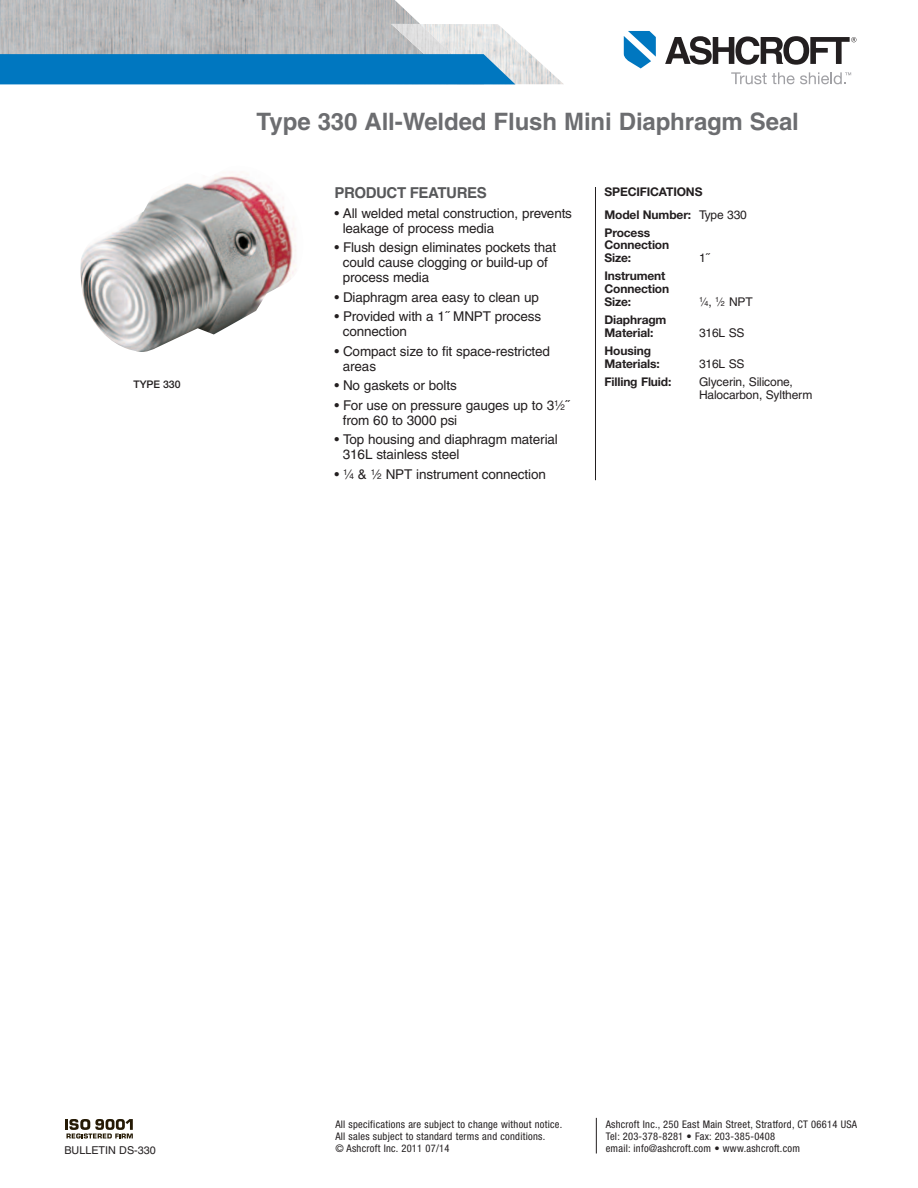
<style>
.page{position:relative;width:918px;height:1188px;background:#fff}
.page>*{position:absolute;margin:0;border:0;box-sizing:border-box;transform-origin:0 0}
.t1{font:700 24px "Helvetica";letter-spacing:-.005em;color:#6c6d70}
.t2{font:700 15px "Helvetica";letter-spacing:-.03em;color:#57585a}
.t3{font:13.5px/15px "Helvetica";letter-spacing:-.01em;color:#231f20}
.t4{font:700 12px/12.8px "Helvetica Neue";letter-spacing:-.01em;color:#231f20}
.t5{font:12px/12.8px "Helvetica";letter-spacing:-.01em;color:#231f20}
.t6{font:12px "Helvetica";letter-spacing:-.01em;color:#231f20;scale:.9 1}
.t7{font:10.8px "Helvetica";color:#231f20}
.t8{font:condensed 10.5px/12px "Helvetica Neue";letter-spacing:.025em;color:#231f20}
.t9{font:500 10.5px "Helvetica Neue";color:#231f20}
.s1{font-size:8.1px}
.s2{font-family:"Helvetica";font-weight:400}
.s3{font-size:7.2px}
</style>
<div class="page">
<hr style="left:12px;top:84px;width:445px;height:1px;background:#ceced0">
<img style="left:0;top:0;width:420px;height:24px">
<svg style="left:624px;top:31px;width:32px;height:37px"></svg>
<svg style="left:665px;top:36px;width:191px;height:29px"></svg>
<svg style="left:731px;top:72px;width:120px;height:12px"></svg>
<svg style="left:0;top:24px;width:563px;height:60px;background:#70a5c6"></svg>
<svg style="left:65px;top:1119px;width:68px;height:20px"></svg>
<hr style="left:595px;top:187px;width:1px;height:293px;background:#231f20">
<hr style="left:596px;top:1118px;width:1px;height:35px;background:#231f20">
<img style="left:80px;top:173px;width:216px;height:179px">
<p class="t9" style="left:134px;top:381px;width:49px">TYPE 330</p>
<h1 class="t1" style="left:256px;top:112px;width:544px">Type 330 All-Welded Flush Mini Diaphragm Seal</h1>
<p class="t2" style="left:334px;top:184px;width:154px">PRODUCT FEATURES</p>
<p class="t3" style="left:343px;top:207px;width:231px;text-indent:-8px">• All welded metal construction, prevents leakage of process media</p>
<p class="t3" style="left:343px;top:241px;width:215px;text-indent:-8px">• Flush design eliminates pockets that could cause clogging or build-up of process media</p>
<p class="t3" style="left:335px;top:291px;width:206px">• Diaphragm area easy to clean up</p>
<p class="t3" style="left:343px;top:310px;width:200px;text-indent:-8px">• Provided with a 1˝ MNPT process connection</p>
<p class="t3" style="left:343px;top:345px;width:209px;text-indent:-8px">• Compact size to fit space-restricted areas</p>
<p class="t3" style="left:335px;top:379px;width:124px">• No gaskets or bolts</p>
<p class="t3" style="left:343px;top:399px;width:228px;text-indent:-8px">• For use on pressure gauges up to 3<sup>1</sup>⁄<span class="s1">2</span>˝ from 60 to 3000 psi</p>
<p class="t3" style="left:343px;top:433px;width:216px;text-indent:-8px">• Top housing and diaphragm material<br>316L stainless steel</p>
<p class="t3" style="left:335px;top:468px;width:213px">• <sup>1</sup>⁄<span class="s1">4</span> &amp; <sup>1</sup>⁄<span class="s1">2</span> NPT instrument connection</p>
<p class="t4" style="left:604px;top:181px;width:144px;line-height:23px">SPECIFICATIONS<br>Model Number: <span class="s2">Type 330</span></p>
<p class="t4" style="left:605px;top:227px;width:66px">Process<br>Connection<br>Size:</p>
<p class="t5" style="left:699px;top:253px;width:12px">1˝</p>
<p class="t4" style="left:605px;top:271px;width:66px">Instrument<br>Connection<br>Size:</p>
<p class="t4" style="left:604px;top:314px;width:64px">Diaphragm<br>Material:</p>
<p class="t4" style="left:605px;top:345px;width:57px">Housing<br>Materials:</p>
<p class="t6" style="left:699px;top:297px;width:61px"><sup>1</sup>⁄<span class="s3">4</span>, <sup>1</sup>⁄<span class="s3">2</span> NPT</p>
<p class="t5" style="left:699px;top:327px;width:47px">316L SS</p>
<p class="t5" style="left:699px;top:358px;width:47px">316L SS</p>
<p class="t4" style="left:605px;top:376px;width:68px">Filling Fluid:</p>
<p class="t5" style="left:699px;top:376px;width:115px">Glycerin, Silicone,<br>Halocarbon, Syltherm</p>
<p class="t7" style="left:64px;top:1146px;width:93px">BULLETIN DS-330</p>
<p class="t8" style="left:335px;top:1119px;width:228px">All specifications are subject to change without notice.<br>All sales subject to standard terms and conditions.<br>© Ashcroft Inc. 2011 07/14</p>
<p class="t8" style="left:606px;top:1119px;width:253px">Ashcroft Inc., 250 East Main Street, Stratford, CT 06614 USA<br>Tel: 203-378-8281 • Fax: 203-385-0408<br>email: info@ashcroft.com • www.ashcroft.com</p>
</div>
